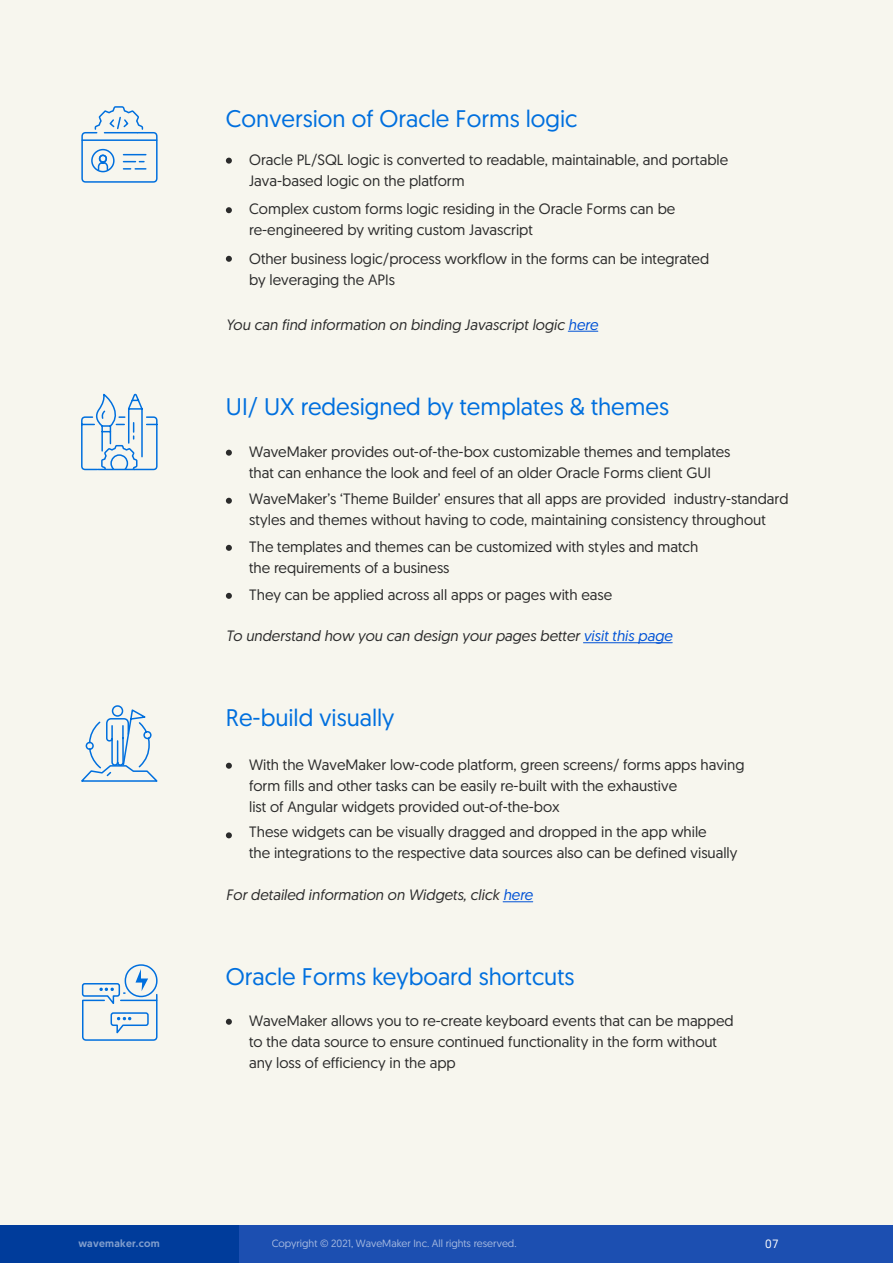
<style>
.page{position:relative;width:893px;height:1263px;background:#f7f6ee}
.page>*{position:absolute;margin:0;border:0;box-sizing:border-box;transform-origin:0 0}
.t1{font:24px "Geomanist";color:#006fde}
.t2{font:15px/21px "Geomanist";color:#2b2b2b}
.t3{font:italic 15px "Geomanist";color:#2b2b2b}
.t4{font:12px "Geomanist";color:#fff}
.t5{font:10.5px "Geomanist";color:#fff}
.t6{font:500 10.5px "Geomanist";letter-spacing:.025em;color:#fff}
.s1{color:#0052d6}
</style>
<div class="page">
<div style="left:0;top:1225px;width:893px;height:38px;background:#1c4fb1"></div>
<div style="left:0;top:1225px;width:238px;height:38px;background:#003c9b"></div>
<hr style="left:568px;top:331px;width:30px;height:1px;background:#0052d6">
<svg style="left:226px;top:158px;width:6px;height:6px"></svg>
<svg style="left:226px;top:207px;width:6px;height:6px"></svg>
<svg style="left:226px;top:256px;width:6px;height:6px"></svg>
<hr style="left:583px;top:642px;width:89px;height:1px;background:#0052d6">
<svg style="left:226px;top:450px;width:6px;height:6px"></svg>
<svg style="left:226px;top:498px;width:6px;height:6px"></svg>
<svg style="left:226px;top:545px;width:6px;height:6px"></svg>
<svg style="left:226px;top:593px;width:6px;height:6px"></svg>
<svg style="left:81px;top:106px;width:77px;height:676px"></svg>
<hr style="left:503px;top:901px;width:30px;height:1px;background:#0052d6">
<svg style="left:226px;top:763px;width:6px;height:6px"></svg>
<svg style="left:226px;top:832px;width:6px;height:6px"></svg>
<svg style="left:81px;top:964px;width:77px;height:77px"></svg>
<svg style="left:226px;top:1019px;width:6px;height:6px"></svg>
<h1 class="t1" style="left:226px;top:103px;width:353px">Conversion of Oracle Forms logic</h1>
<p class="t2" style="left:249px;top:148px;width:481px">Oracle PL/SQL logic is converted to readable, maintainable, and portable<br>Java-based logic on the platform</p>
<p class="t2" style="left:249px;top:197px;width:428px">Complex custom forms logic residing in the Oracle Forms can be re-engineered by writing custom Javascript</p>
<p class="t2" style="left:249px;top:248px;width:462px">Other business logic/process workflow in the forms can be integrated by leveraging the APIs</p>
<p class="t3" style="left:226px;top:315px;width:373px">You can find information on binding Javascript logic <span class="s1">here</span></p>
<h1 class="t1" style="left:226px;top:391px;width:445px">UI/ UX redesigned by templates &amp; themes</h1>
<p class="t2" style="left:249px;top:440px;width:483px">WaveMaker provides out-of-the-box customizable themes and templates that can enhance the look and feel of an older Oracle Forms client GUI</p>
<p class="t2" style="left:249px;top:488px;width:541px">WaveMaker’s ‘Theme Builder’ ensures that all apps are provided industry-standard styles and themes without having to code, maintaining consistency throughout</p>
<p class="t2" style="left:249px;top:536px;width:451px">The templates and themes can be customized with styles and match the requirements of a business</p>
<p class="t2" style="left:249px;top:583px;width:365px">They can be applied across all apps or pages with ease</p>
<p class="t3" style="left:226px;top:626px;width:448px">To understand how you can design your pages better <span class="s1">visit this page</span></p>
<h1 class="t1" style="left:226px;top:702px;width:170px">Re-build visually</h1>
<p class="t2" style="left:249px;top:753px;width:497px">With the WaveMaker low-code platform, green screens/ forms apps having form fills and other tasks can be easily re-built with the exhaustive<br>list of Angular widgets provided out-of-the-box</p>
<p class="t2" style="left:249px;top:821px;width:490px">These widgets can be visually dragged and dropped in the app while<br>the integrations to the respective data sources also can be defined visually</p>
<p class="t3" style="left:226px;top:885px;width:308px">For detailed information on Widgets, click <span class="s1">here</span></p>
<h1 class="t1" style="left:226px;top:961px;width:350px">Oracle Forms keyboard shortcuts</h1>
<p class="t2" style="left:249px;top:1009px;width:486px">WaveMaker allows you to re-create keyboard events that can be mapped to the data source to ensure continued functionality in the form without any loss of efficiency in the app</p>
<p class="t6" style="left:78px;top:1237px;width:83px">wavemaker.com</p>
<p class="t5" style="left:272px;top:1237px;width:246px">Copyright © 2021, WaveMaker Inc. All rights reserved.</p>
<p class="t4" style="left:765px;top:1236px;width:15px">07</p>
</div>
